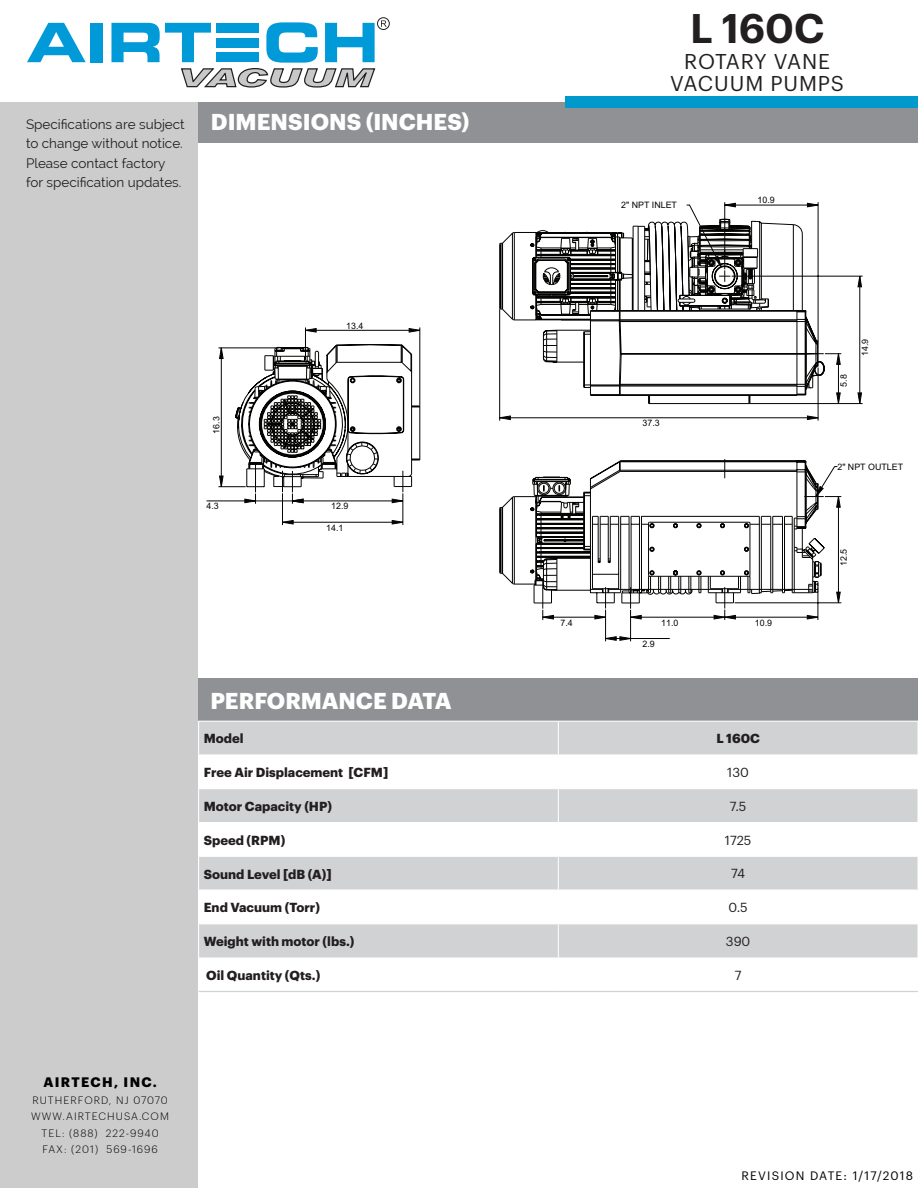
<style>
.page{position:relative;width:918px;height:1188px;background:#fff}
.page>*{position:absolute;margin:0;border:0;box-sizing:border-box;transform-origin:0 0}
.t1{font:600 40.5px "Graphik";color:#231f20}
.t2{font:700 22.5px "Graphik";color:#fff}
.t3{font:21px "Graphik";letter-spacing:.03em;color:#231f20}
.t4{font:13.5px/19.5px "Raleway";color:#231f20}
.t5{font:700 13.5px "Graphik";letter-spacing:.1em;color:#000}
.t6{font:700 12.9px "Graphik";color:#231f20}
.t7{font:12.9px "Graphik";color:#231f20}
.t8{font:12px "Graphik";letter-spacing:.1em;color:#000}
.t9{font:300 10.5px "Graphik";letter-spacing:.1em;color:#000}
.t10{font:8.85px "Arial";color:#040503}
</style>
<div class="page">
<div style="left:195px;top:679px;width:723px;height:42px;background:#8f9194"></div>
<svg style="left:199px;top:722px;width:718px;height:236px;fill:#d1d2d4"></svg>
<hr style="left:558px;top:722px;width:1px;height:32px;background:#fff">
<hr style="left:198px;top:754px;width:360px;height:1px;background:#fff">
<hr style="left:558px;top:754px;width:360px;height:1px;background:#fff">
<hr style="left:558px;top:755px;width:1px;height:33px;background:#fff">
<hr style="left:198px;top:788px;width:360px;height:1px;background:#fff">
<hr style="left:558px;top:788px;width:360px;height:1px;background:#fff">
<hr style="left:558px;top:789px;width:1px;height:33px;background:#fff">
<hr style="left:198px;top:822px;width:360px;height:1px;background:#fff">
<hr style="left:558px;top:822px;width:360px;height:1px;background:#fff">
<hr style="left:558px;top:823px;width:1px;height:33px;background:#fff">
<hr style="left:198px;top:856px;width:360px;height:1px;background:#fff">
<hr style="left:558px;top:856px;width:360px;height:1px;background:#fff">
<hr style="left:558px;top:857px;width:1px;height:32px;background:#fff">
<hr style="left:198px;top:889px;width:360px;height:2px;background:#fff">
<hr style="left:558px;top:889px;width:360px;height:2px;background:#fff">
<hr style="left:558px;top:891px;width:1px;height:32px;background:#fff">
<hr style="left:198px;top:923px;width:360px;height:1px;background:#fff">
<hr style="left:558px;top:923px;width:360px;height:1px;background:#fff">
<hr style="left:558px;top:924px;width:1px;height:34px;background:#fff">
<hr style="left:199px;top:991px;width:359px;height:1px;background:#d1d2d4">
<hr style="left:558px;top:991px;width:360px;height:1px;background:#d1d2d4">
<div style="left:195px;top:101px;width:723px;height:42px;background:#8f9194"></div>
<div style="left:0;top:0;width:198px;height:1188px;background:#ccc"></div>
<div style="left:0;top:0;width:918px;height:102px;background:#fff"></div>
<div style="left:377px;top:17px;width:13px;height:13px;border:1px solid #231f20;border-radius:50%"></div>
<svg style="left:27px;top:20px;width:360px;height:68px"></svg>
<div style="left:566px;top:97px;width:352px;height:11px;background:#09c"></div>
<svg style="left:207px;top:202px;width:656px;height:440px"></svg>
<p class="t4" style="left:26px;top:114px;width:160px">Specifications are subject to change without notice.<br>Please contact factory</p>
<p class="t4" style="left:26px;top:173px;width:157px">for specification updates.</p>
<p class="t2" style="left:211px;top:104px;width:178px">di mensions (inche</p>
<p class="t2" style="left:447px;top:104px;width:24px">s)</p>
<p class="t1" style="left:690px;top:-2px;width:133px">L 160C</p>
<p class="t3" style="left:684px;top:45px;width:147px">ROTARY VANE</p>
<p class="t3" style="left:670px;top:68px;width:175px">VACUUM PUMPS</p>
<p class="t10" style="left:621px;top:199px;width:57px">2" NPT INLET</p>
<p class="t10" style="left:758px;top:194px;width:19px">10.9</p>
<p class="t10" style="left:210px;top:434px;width:19px;rotate:-90deg">16.3</p>
<p class="t10" style="left:207px;top:500px;width:14px">4.3</p>
<p class="t10" style="left:346px;top:319px;width:19px">13.4</p>
<p class="t10" style="left:331px;top:500px;width:19px">12.9</p>
<p class="t10" style="left:326px;top:522px;width:19px">14.1</p>
<p class="t10" style="left:643px;top:417px;width:19px">37.3</p>
<p class="t10" style="left:561px;top:617px;width:14px">7.4</p>
<p class="t10" style="left:661px;top:617px;width:19px">11.0</p>
<p class="t10" style="left:755px;top:617px;width:19px">10.9</p>
<p class="t10" style="left:642px;top:638px;width:14px">2.9</p>
<p class="t2" style="left:211px;top:683px;width:29px">perf</p>
<p class="t2" style="left:267px;top:683px;width:72px">ormance</p>
<p class="t2" style="left:391px;top:683px;width:32px">Data</p>
<p class="t6" style="left:204px;top:729px;width:41px">Model</p>
<p class="t6" style="left:716px;top:729px;width:45px">L 160C</p>
<p class="t6" style="left:204px;top:762px;width:186px">Free Air Displacement [CFM]</p>
<p class="t7" style="left:727px;top:763px;width:23px">130</p>
<p class="t6" style="left:204px;top:796px;width:130px">Motor Capacity (HP)</p>
<p class="t7" style="left:730px;top:797px;width:18px">7.5</p>
<p class="t6" style="left:204px;top:830px;width:83px">Speed (RPM)</p>
<p class="t7" style="left:725px;top:830px;width:28px">1725</p>
<p class="t6" style="left:204px;top:864px;width:129px">Sound Level [dB (A)]</p>
<p class="t7" style="left:731px;top:864px;width:15px">74</p>
<p class="t6" style="left:204px;top:898px;width:118px">End Vacuum (Torr)</p>
<p class="t7" style="left:729px;top:898px;width:21px">0.5</p>
<p class="t6" style="left:204px;top:931px;width:152px">Weight with motor (lbs.)</p>
<p class="t7" style="left:726px;top:932px;width:26px">390</p>
<p class="t6" style="left:206px;top:965px;width:115px">Oil Quantity (Qts.)</p>
<p class="t7" style="left:735px;top:965px;width:8px">7</p>
<p class="t10" style="left:838px;top:387px;width:14px;rotate:-90deg">5.8</p>
<p class="t10" style="left:859px;top:356px;width:19px;rotate:-90deg">14.9</p>
<p class="t10" style="left:837px;top:461px;width:67px">2" NPT OUTLET</p>
<p class="t10" style="left:838px;top:566px;width:19px;rotate:-90deg">12.5</p>
<p class="t5" style="left:43px;top:1072px;width:115px">AIRTECH, INC.</p>
<p class="t9" style="left:32px;top:1092px;width:137px">RUTHERFORD, NJ 07070</p>
<p class="t9" style="left:31px;top:1109px;width:139px">WWW.AIRTECHUSA.COM</p>
<p class="t9" style="left:41px;top:1125px;width:119px">TEL: (888) 222-9940</p>
<p class="t9" style="left:42px;top:1142px;width:117px">FAX: (201) 569-1696</p>
<p class="t8" style="left:741px;top:1167px;width:173px">REVISION DATE: 1/17/2018</p>
</div>
